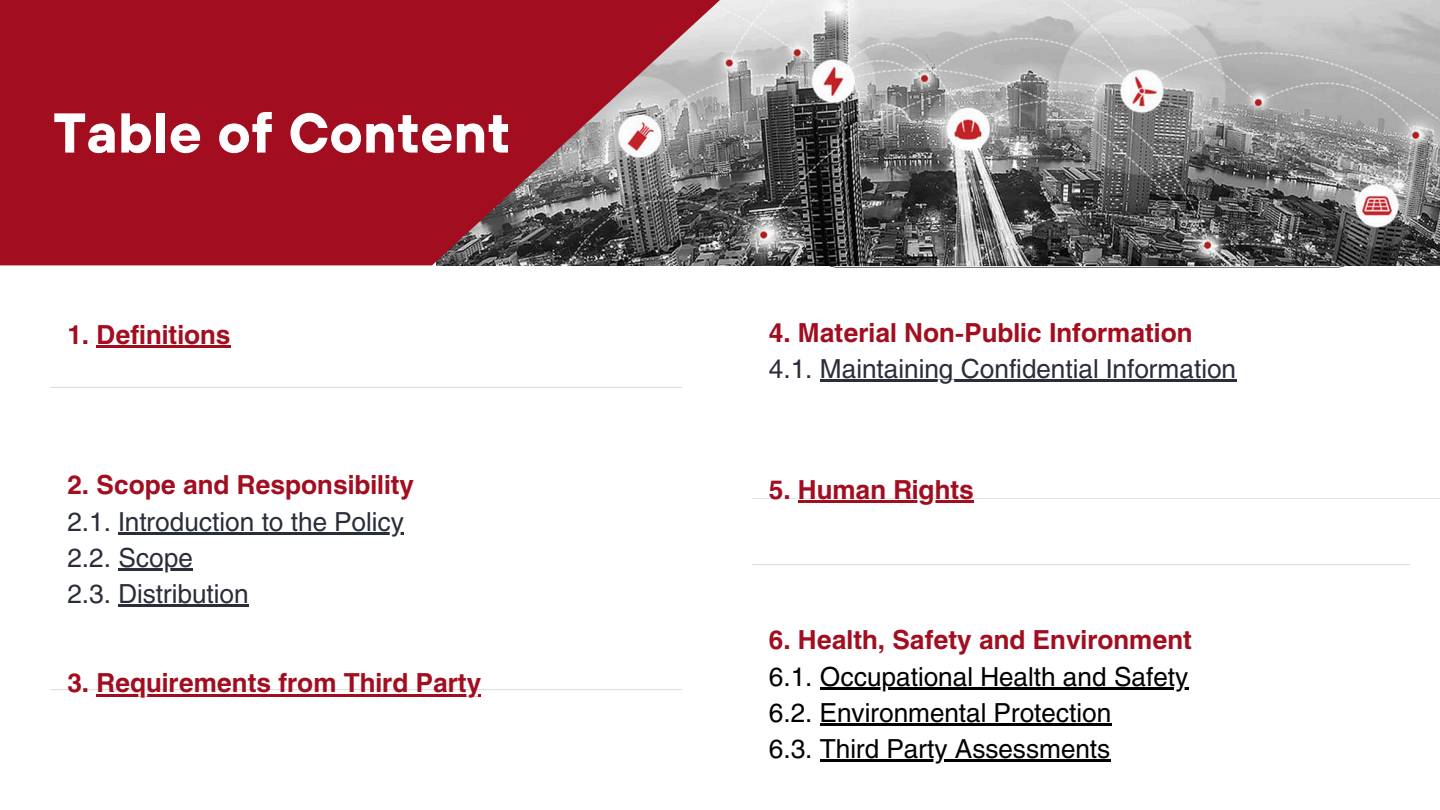
<style>
.page{position:relative;width:1440px;height:810px;background:#fff}
.page>*{position:absolute;margin:0;border:0;box-sizing:border-box;transform-origin:0 0}
.t1{font:700 56px "TT Hoves";color:#fff}
.t2{font:700 26px "Helios";color:#a20e20}
.t3{font:26px "Helios";color:#2a2e3a}
.t4{font:26px/36px "Helios";color:#000}
</style>
<div class="page">
<hr style="left:96px;top:346px;width:135px;height:2px;background:#a20e20">
<hr style="left:118px;top:532px;width:286px;height:3px;background:#2a2e3a">
<hr style="left:118px;top:568px;width:75px;height:3px;background:#2a2e3a">
<hr style="left:118px;top:604px;width:131px;height:3px;background:#2a2e3a">
<hr style="left:51px;top:387px;width:631px;height:1px;background:#e4e4e4">
<hr style="left:51px;top:689px;width:631px;height:1px;background:#e4e4e4">
<hr style="left:51px;top:809px;width:631px;height:1px;background:#e4e4e4">
<hr style="left:820px;top:380px;width:416px;height:2px;background:#2a2e3a">
<hr style="left:752px;top:498px;width:688px;height:1px;background:#e4e4e4">
<img style="left:437px;top:0;width:1003px;height:266px">
<svg style="left:0;top:0;width:720px;height:265px;fill:#a20e20"></svg>
<hr style="left:97px;top:694px;width:384px;height:2px;background:#a20e20">
<hr style="left:798px;top:500px;width:176px;height:3px;background:#a20e20">
<hr style="left:820px;top:687px;width:368px;height:2px;background:#000">
<hr style="left:820px;top:723px;width:291px;height:2px;background:#000">
<hr style="left:820px;top:759px;width:290px;height:2px;background:#000">
<hr style="left:752px;top:564px;width:658px;height:1px;background:#e4e4e4">
<hr style="left:752px;top:809px;width:658px;height:1px;background:#e4e4e4">
<p class="t1" style="left:53px;top:97px;width:459px">Table of Content</p>
<p class="t2" style="left:67px;top:318px;width:165px">1. Definitions</p>
<p class="t2" style="left:67px;top:468px;width:348px">2. Scope and Responsibility</p>
<p class="t3" style="left:67px;top:505px;width:338px">2.1. Introduction to the Policy</p>
<p class="t3" style="left:67px;top:541px;width:127px">2.2. Scope</p>
<p class="t3" style="left:67px;top:577px;width:183px">2.3. Distribution</p>
<p class="t2" style="left:67px;top:667px;width:416px">3. Requirements from Third Party</p>
<p class="t2" style="left:769px;top:316px;width:425px">4. Material Non-Public Information</p>
<p class="t3" style="left:769px;top:353px;width:469px">4.1. Maintaining Confidential Information</p>
<p class="t2" style="left:769px;top:473px;width:206px">5. Human Rights</p>
<p class="t2" style="left:769px;top:623px;width:425px">6. Health, Safety and Environment</p>
<p class="t4" style="left:769px;top:658px;width:421px">6.1. Occupational Health and Safety<br>6.2. Environmental Protection<br>6.3. Third Party Assessments</p>
</div>
